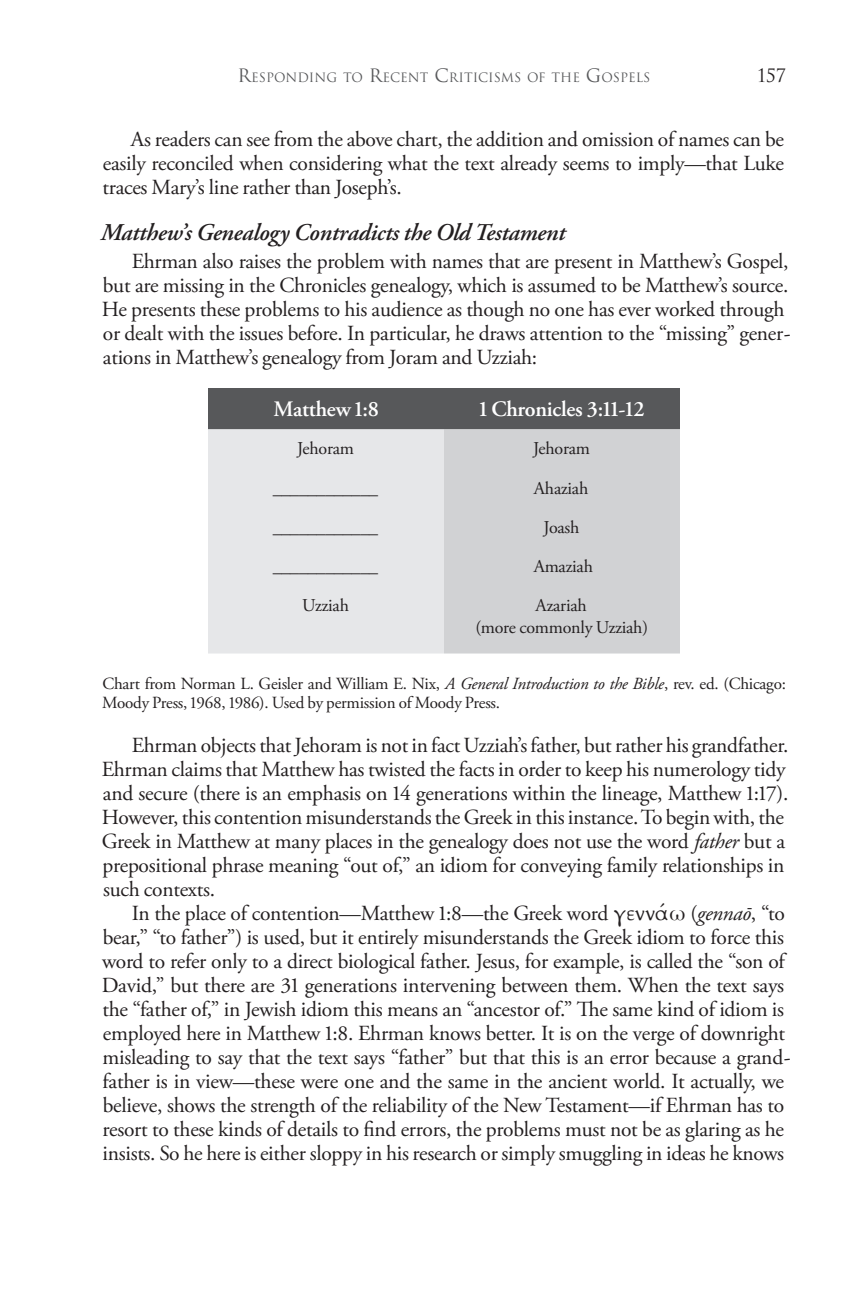
<style>
.page{position:relative;width:864px;height:1296px;background:#fff}
.page>*{position:absolute;margin:0;border:0;box-sizing:border-box;transform-origin:0 0}
.Head_B{font:italic 600 24px "Adobe Garamond Pro";letter-spacing:-.01em;color:#231f20}
.Chart_Header{font:600 22px "Adobe Garamond Pro";letter-spacing:-.01em;color:#fff}
.Normal__Garamond_Pro{font:21.6px/24px "Adobe Garamond Pro";letter-spacing:-.015em;color:#231f20}
.Chart_Text{font:18px "Adobe Garamond Pro";letter-spacing:-.015em;color:#231f20}
.t1{font:18px "Trajan";color:#231f20}
.ST2{font:17px/19px "Adobe Garamond Pro";letter-spacing:-.015em;color:#231f20}
.t2{font:12.6px "Trajan";color:#57585a}
.s1{font-size:18px}
.s2{font-style:italic}
.s3{font-family:"Cardo"}
</style>
<div class="page">
<div style="left:208px;top:388px;width:472px;height:41px;background:#57585a"></div>
<div style="left:208px;top:429px;width:236px;height:225px;background:#e6e7e9"></div>
<div style="left:444px;top:429px;width:236px;height:225px;background:#d1d2d4"></div>
<p class="t2" style="left:238px;top:69px;width:414px"><span class="s1">R</span>ESPONDING TO <span class="s1">R</span>ECENT <span class="s1">C</span> RITICISMS OF THE <span class="s1">G</span>OSPELS</p>
<p class="t1" style="left:757px;top:64px;width:30px">157</p>
<p class="Normal__Garamond_Pro" style="left:103px;top:128px;width:683px;text-align:justify;text-indent:28px">As readers can see from the above chart, the addition and omission of names can be easily reconciled when considering what the text already seems to imply—that Luke traces Mary’s line rather than Joseph’s.</p>
<p class="Head_B" style="left:101px;top:219px;width:466px">Matthew’s Genealogy Contradicts the Old Testament</p>
<p class="Normal__Garamond_Pro" style="left:102px;top:250px;width:690px;text-indent:30px">Ehrman also raises the problem with names that are present in Matthew’s Gospel, but are missing in the Chronicles genealogy, which is assumed to be Matthew’s source.<br>He presents these problems to his audience as though no one has ever worked through or dealt with the issues before. In particular, he draws attention to the “missing” gener&shy;ations in Matthew’s genealogy from Joram and Uzziah:</p>
<p class="Chart_Header" style="left:273px;top:396px;width:107px">Matthew 1:8</p>
<p class="Chart_Header" style="left:479px;top:396px;width:167px">1 Chronicles 3:11-12</p>
<p class="Chart_Text" style="left:297px;top:438px;width:58px">Jehoram</p>
<p class="Chart_Text" style="left:533px;top:438px;width:58px">Jehoram</p>
<p class="Chart_Text" style="left:273px;top:477px;width:107px">____________</p>
<p class="Chart_Text" style="left:534px;top:477px;width:56px">Ahaziah</p>
<p class="Chart_Text" style="left:273px;top:516px;width:107px">____________</p>
<p class="Chart_Text" style="left:273px;top:556px;width:107px">____________</p>
<p class="Chart_Text" style="left:544px;top:516px;width:37px">Joash</p>
<p class="Chart_Text" style="left:534px;top:556px;width:61px">Amaziah</p>
<p class="Chart_Text" style="left:302px;top:595px;width:48px">Uzziah</p>
<p class="Chart_Text" style="left:536px;top:595px;width:53px">Azariah</p>
<p class="Chart_Text" style="left:475px;top:616px;width:174px">(more commonly Uzziah)</p>
<p class="ST2" style="left:102px;top:674px;width:685px">Chart from Norman L. Geisler and William E. Nix, <span class="s2">A General Introduction to the Bible</span>, rev. ed. (Chicago:<br>Moody Press, 1968, 1986). Used by permission of Moody Press.</p>
<p class="Normal__Garamond_Pro" style="left:102px;top:733px;width:688px;text-indent:30px">Ehrman objects that Jehoram is not in fact Uzziah’s father, but rather his grandfather.<br>Ehrman claims that Matthew has twisted the facts in order to keep his numerology tidy and secure (there is an emphasis on 14 generations within the lineage, Matthew 1:17).<br>However, this contention misunderstands the Greek in this instance. To begin with, the Greek in Matthew at many places in the genealogy does not use the word <span class="s2">father</span> but a prepositional phrase meaning “out of,” an idiom for conveying family relationships in such contexts.</p>
<p class="Normal__Garamond_Pro" style="left:102px;top:901px;width:690px;text-indent:30px">In the place of contention—Matthew 1:8—the Greek word <span class="s3">γεννάω</span> (<span class="s2">gennaō</span>, “to bear,” “to father”) is used, but it entirely misunderstands the Greek idiom to force this word to refer only to a direct biological father. Jesus, for example, is called the “son of David,” but there are 31 generations intervening between them. When the text says the “father of,” in Jewish idiom this means an “ancestor of.” The same kind of idiom is employed here in Matthew 1:8. Ehrman knows better. It is on the verge of downright misleading to say that the text says “father” but that this is an error because a grand&shy;father is in view—these were one and the same in the ancient world. It actually, we believe, shows the strength of the reliability of the New Testament—if Ehrman has to resort to these kinds of details to find errors, the problems must not be as glaring as he insists. So he here is either sloppy in his research or simply smuggling in ideas he knows</p>
</div>
